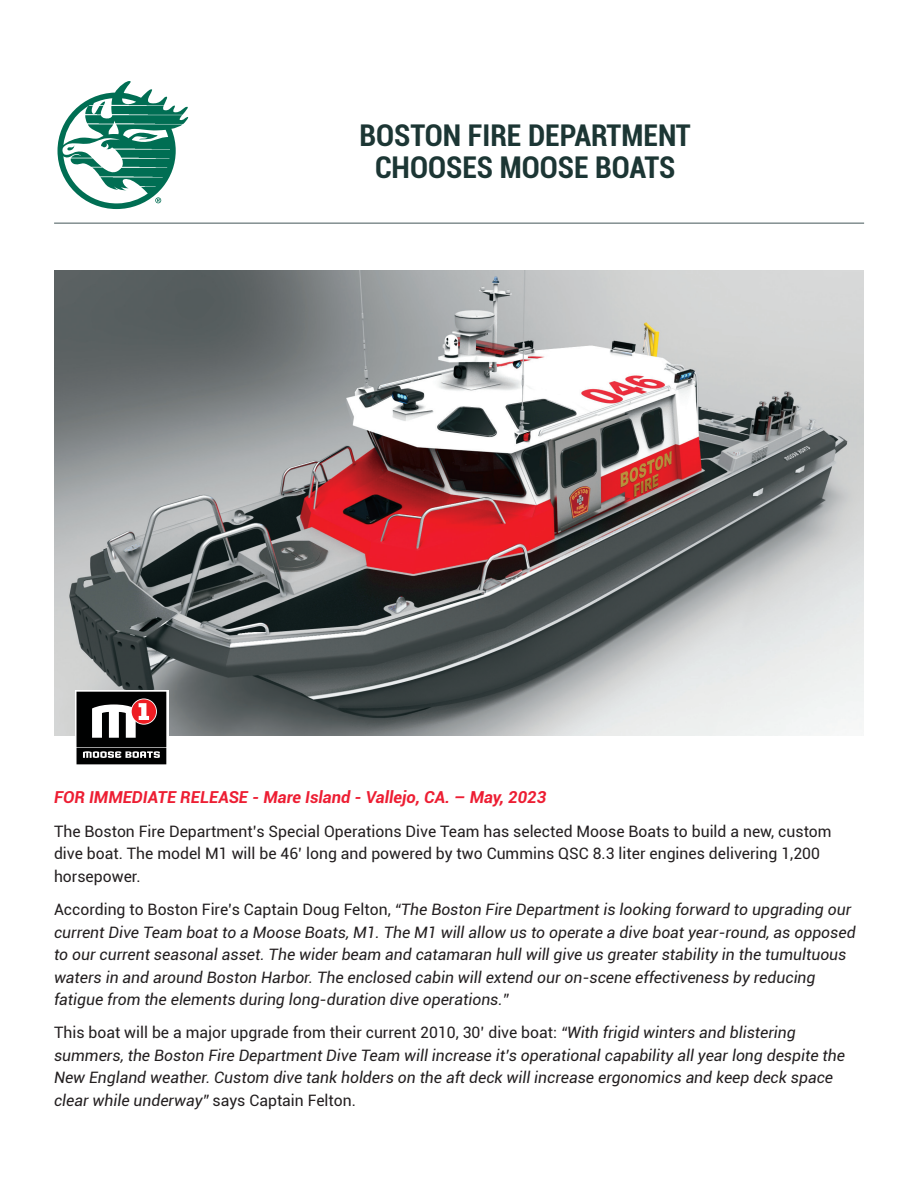
<style>
.page{position:relative;width:918px;height:1188px;background:#fff}
.page>*{position:absolute;margin:0;border:0;box-sizing:border-box;transform-origin:0 0}
.Moose_Title{font:700 condensed 30px/31.5px "Roboto";color:#1c3634;text-align:center}
.Press_Release{font:italic 700 16.5px "Roboto";color:#ed1e33}
.Moose_Body{font:italic 15.75px/22.5px "Roboto";color:#231f20}
.Moose_Body-2{font:15.75px/22.5px "Roboto";color:#231f20}
.s1{font-style:normal}
</style>
<div class="page">
<hr style="left:54px;top:222px;width:810px;height:2px;background:#828f90">
<svg style="left:58px;top:81px;width:131px;height:128px"></svg>
<img style="left:54px;top:270px;width:810px;height:466px">
<svg style="left:75px;top:690px;width:94px;height:75px"></svg>
<svg style="left:77px;top:692px;width:89px;height:72px"></svg>
<p class="Moose_Title" style="left:359px;top:119px;width:333px">BOSTON FIRE DEPARTMENT<br>CHOOSES MOOSE BOATS</p>
<p class="Press_Release" style="left:54px;top:786px;width:494px">FOR IMMEDIATE RELEASE - Mare Island - Vallejo, CA. – May, 2023</p>
<p class="Moose_Body-2" style="left:54px;top:819px;width:779px">The Boston Fire Department’s Special Operations Dive Team has selected Moose Boats to build a new, custom dive boat. The model M1 will be 46’ long and powered by two Cummins QSC 8.3 liter engines delivering 1,200 horsepower.</p>
<p class="Moose_Body" style="left:54px;top:898px;width:803px"><span class="s1">According to Boston Fire’s Captain Doug Felton,</span> “The Boston Fire Department is looking forward to upgrading our current Dive Team boat to a Moose Boats, M1. The M1 will allow us to operate a dive boat year-round, as opposed to our current seasonal asset. The wider beam and catamaran hull will give us greater stability in the tumultuous waters in and around Boston Harbor. The enclosed cabin will extend our on-scene effectiveness by reducing fatigue from the elements during long-duration dive operations.”</p>
<p class="Moose_Body" style="left:54px;top:1021px;width:793px"><span class="s1">This boat will be a major upgrade from their current 2010, 30’ dive boat:</span> “With frigid winters and blistering summers, the Boston Fire Department Dive Team will increase it’s operational capability all year long despite the New England weather. Custom dive tank holders on the aft deck will increase ergonomics and keep deck space clear while underway” <span class="s1">says Captain Felton.</span></p>
</div>
